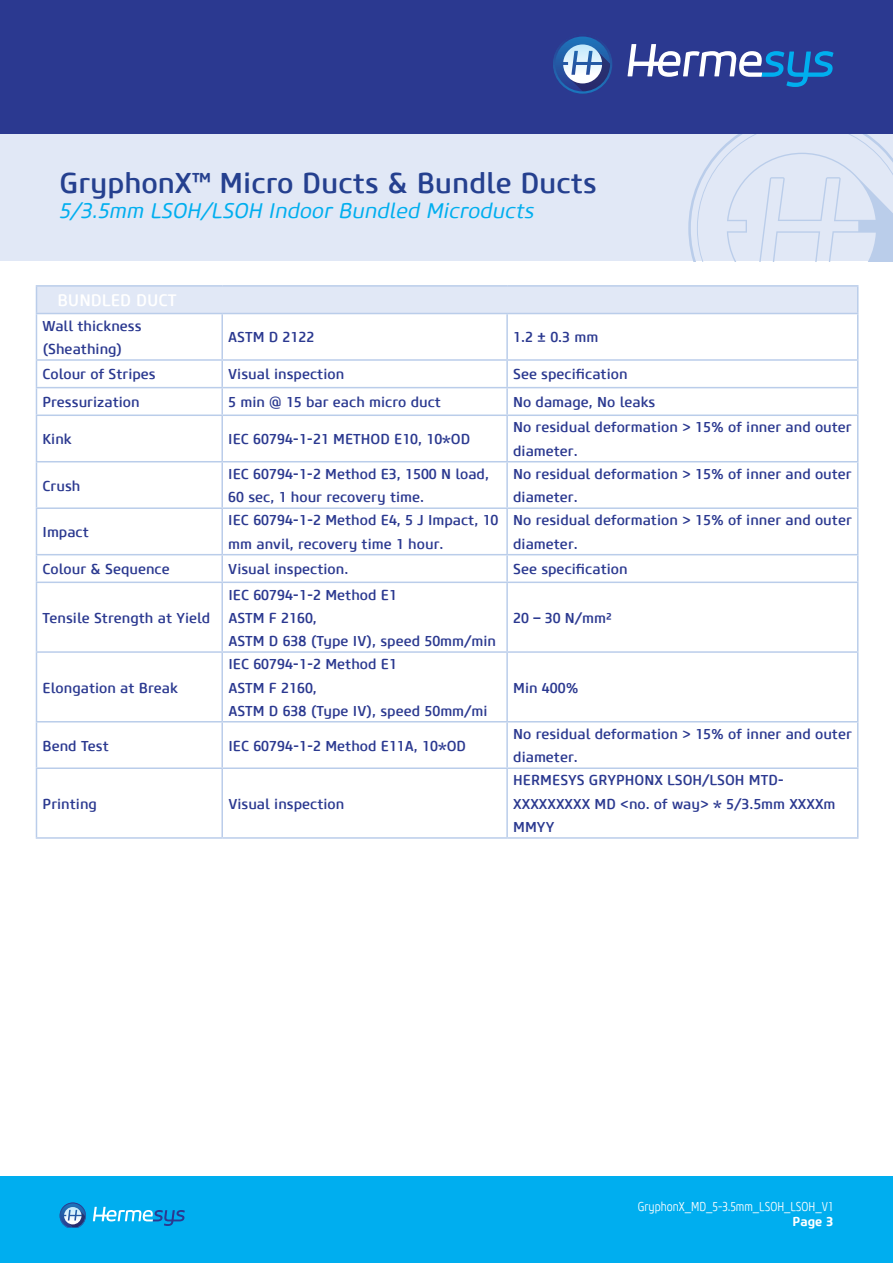
<style>
.page{position:relative;width:893px;height:1263px;background:#fff}
.page>*{position:absolute;margin:0;border:0;box-sizing:border-box;transform-origin:0 0}
.t1{font:500 28.5px "Core Sans M55";color:#25408f}
.t2{font:italic 21px "Core Sans M45";color:#00aeef}
.t3{font:500 16.5px "Core Sans M55";color:#fff}
.t4{font:500 14.25px/23.2px "Core Sans M55";color:#2b3990}
.t5{font:300 12.75px "Core Sans M37 Cn";color:#fff}
.t6{font:700 12.75px "Core Sans M65";color:#fff}
</style>
<div class="page">
<div style="left:0;top:123px;width:893px;height:138px;background:#e1e8f6"></div>
<div style="left:0;top:1177px;width:893px;height:86px;background:#00aeef"></div>
<svg style="left:93px;top:1207px;width:92px;height:19px"></svg>
<svg style="left:60px;top:1202px;width:26px;height:25px"></svg>
<svg style="left:688px;top:134px;width:205px;height:127px"></svg>
<div style="left:0;top:0;width:893px;height:134px;background:#2b3990"></div>
<svg style="left:628px;top:44px;width:205px;height:43px"></svg>
<svg style="left:553px;top:36px;width:59px;height:58px"></svg>
<div style="left:36px;top:286px;width:822px;height:27px;background:#e1e8f6"></div>
<hr style="left:36px;top:285px;width:186px;height:2px;background:#bacdea">
<svg style="left:36px;top:287px;width:1px;height:26px"></svg>
<hr style="left:222px;top:285px;width:285px;height:2px;background:#bacdea">
<hr style="left:507px;top:285px;width:351px;height:2px;background:#bacdea">
<svg style="left:857px;top:287px;width:1px;height:26px"></svg>
<hr style="left:36px;top:313px;width:186px;height:1px;background:#bacdea">
<hr style="left:36px;top:314px;width:1px;height:45px;background:#bacdea">
<hr style="left:222px;top:313px;width:285px;height:1px;background:#bacdea">
<hr style="left:221px;top:314px;width:2px;height:45px;background:#bacdea">
<hr style="left:507px;top:313px;width:351px;height:1px;background:#bacdea">
<hr style="left:506px;top:314px;width:2px;height:45px;background:#bacdea">
<hr style="left:857px;top:314px;width:1px;height:45px;background:#bacdea">
<hr style="left:36px;top:359px;width:186px;height:2px;background:#bacdea">
<hr style="left:222px;top:359px;width:285px;height:2px;background:#bacdea">
<hr style="left:221px;top:361px;width:2px;height:26px;background:#bacdea">
<hr style="left:507px;top:359px;width:351px;height:2px;background:#bacdea">
<hr style="left:506px;top:361px;width:2px;height:26px;background:#bacdea">
<hr style="left:36px;top:387px;width:186px;height:1px;background:#bacdea">
<svg style="left:36px;top:361px;width:1px;height:53px"></svg>
<hr style="left:222px;top:387px;width:285px;height:1px;background:#bacdea">
<hr style="left:221px;top:388px;width:2px;height:26px;background:#bacdea">
<hr style="left:507px;top:387px;width:351px;height:1px;background:#bacdea">
<hr style="left:506px;top:388px;width:2px;height:26px;background:#bacdea">
<svg style="left:857px;top:361px;width:1px;height:53px"></svg>
<hr style="left:36px;top:414px;width:186px;height:2px;background:#bacdea">
<hr style="left:36px;top:416px;width:1px;height:45px;background:#bacdea">
<hr style="left:222px;top:414px;width:285px;height:2px;background:#bacdea">
<hr style="left:221px;top:416px;width:2px;height:45px;background:#bacdea">
<hr style="left:507px;top:414px;width:351px;height:2px;background:#bacdea">
<hr style="left:506px;top:416px;width:2px;height:45px;background:#bacdea">
<hr style="left:857px;top:416px;width:1px;height:45px;background:#bacdea">
<hr style="left:36px;top:461px;width:186px;height:1px;background:#bacdea">
<hr style="left:36px;top:462px;width:1px;height:45px;background:#bacdea">
<hr style="left:222px;top:461px;width:285px;height:1px;background:#bacdea">
<hr style="left:221px;top:462px;width:2px;height:45px;background:#bacdea">
<hr style="left:507px;top:461px;width:351px;height:1px;background:#bacdea">
<hr style="left:506px;top:462px;width:2px;height:45px;background:#bacdea">
<hr style="left:857px;top:462px;width:1px;height:45px;background:#bacdea">
<hr style="left:36px;top:507px;width:186px;height:2px;background:#bacdea">
<hr style="left:36px;top:509px;width:1px;height:45px;background:#bacdea">
<hr style="left:222px;top:507px;width:285px;height:2px;background:#bacdea">
<hr style="left:221px;top:509px;width:2px;height:45px;background:#bacdea">
<hr style="left:507px;top:507px;width:351px;height:2px;background:#bacdea">
<hr style="left:506px;top:509px;width:2px;height:45px;background:#bacdea">
<hr style="left:857px;top:509px;width:1px;height:45px;background:#bacdea">
<hr style="left:36px;top:554px;width:186px;height:1px;background:#bacdea">
<svg style="left:36px;top:555px;width:1px;height:27px"></svg>
<hr style="left:222px;top:554px;width:285px;height:1px;background:#bacdea">
<hr style="left:221px;top:555px;width:2px;height:27px;background:#bacdea">
<hr style="left:507px;top:554px;width:351px;height:1px;background:#bacdea">
<hr style="left:506px;top:555px;width:2px;height:27px;background:#bacdea">
<svg style="left:857px;top:555px;width:1px;height:27px"></svg>
<hr style="left:36px;top:582px;width:186px;height:1px;background:#bacdea">
<hr style="left:36px;top:583px;width:1px;height:68px;background:#bacdea">
<hr style="left:222px;top:582px;width:285px;height:1px;background:#bacdea">
<hr style="left:221px;top:583px;width:2px;height:68px;background:#bacdea">
<hr style="left:507px;top:582px;width:351px;height:1px;background:#bacdea">
<hr style="left:506px;top:583px;width:2px;height:68px;background:#bacdea">
<hr style="left:857px;top:583px;width:1px;height:68px;background:#bacdea">
<hr style="left:36px;top:651px;width:186px;height:2px;background:#bacdea">
<hr style="left:36px;top:653px;width:1px;height:68px;background:#bacdea">
<hr style="left:222px;top:651px;width:285px;height:2px;background:#bacdea">
<hr style="left:221px;top:653px;width:2px;height:68px;background:#bacdea">
<hr style="left:507px;top:651px;width:351px;height:2px;background:#bacdea">
<hr style="left:506px;top:653px;width:2px;height:68px;background:#bacdea">
<hr style="left:857px;top:653px;width:1px;height:68px;background:#bacdea">
<hr style="left:36px;top:721px;width:186px;height:1px;background:#bacdea">
<hr style="left:36px;top:722px;width:1px;height:45px;background:#bacdea">
<hr style="left:222px;top:721px;width:285px;height:1px;background:#bacdea">
<hr style="left:221px;top:722px;width:2px;height:45px;background:#bacdea">
<hr style="left:507px;top:721px;width:351px;height:1px;background:#bacdea">
<hr style="left:506px;top:722px;width:2px;height:45px;background:#bacdea">
<hr style="left:857px;top:722px;width:1px;height:45px;background:#bacdea">
<hr style="left:36px;top:767px;width:186px;height:2px;background:#bacdea">
<hr style="left:36px;top:769px;width:1px;height:68px;background:#bacdea">
<hr style="left:222px;top:767px;width:285px;height:2px;background:#bacdea">
<hr style="left:221px;top:769px;width:2px;height:68px;background:#bacdea">
<hr style="left:507px;top:767px;width:351px;height:2px;background:#bacdea">
<hr style="left:506px;top:769px;width:2px;height:68px;background:#bacdea">
<hr style="left:857px;top:769px;width:1px;height:68px;background:#bacdea">
<hr style="left:36px;top:837px;width:186px;height:2px;background:#bacdea">
<hr style="left:222px;top:837px;width:285px;height:2px;background:#bacdea">
<hr style="left:507px;top:837px;width:351px;height:2px;background:#bacdea">
<h1 class="t1" style="left:60px;top:165px;width:539px">GryphonX™ Micro Ducts &amp; Bundle Ducts</h1>
<h2 class="t2" style="left:60px;top:198px;width:476px">5/3.5mm LSOH/LSOH Indoor Bundled Microducts</h2>
<p class="t3" style="left:57px;top:290px;width:121px">BUNDLED DUCT</p>
<p class="t4" style="left:42px;top:314px;width:101px">Wall thickness (Sheathing)</p>
<p class="t4" style="left:228px;top:326px;width:88px">ASTM D 2122</p>
<p class="t4" style="left:513px;top:326px;width:87px">1.2 ± 0.3 mm</p>
<p class="t4" style="left:42px;top:363px;width:115px">Colour of Stripes</p>
<p class="t4" style="left:228px;top:363px;width:118px">Visual inspection</p>
<p class="t4" style="left:513px;top:363px;width:116px">See specification</p>
<p class="t4" style="left:43px;top:391px;width:99px">Pressurization</p>
<p class="t4" style="left:228px;top:391px;width:214px">5 min @ 15 bar each micro duct</p>
<p class="t4" style="left:513px;top:391px;width:144px">No damage, No leaks</p>
<p class="t4" style="left:43px;top:428px;width:31px">Kink</p>
<p class="t4" style="left:228px;top:428px;width:244px">IEC 60794-1-21 METHOD E10, 10*OD</p>
<p class="t4" style="left:513px;top:416px;width:340px">No residual deformation &gt; 15% of inner and outer diameter.</p>
<p class="t4" style="left:43px;top:474px;width:39px">Crush</p>
<p class="t4" style="left:228px;top:463px;width:262px">IEC 60794-1-2 Method E3, 1500 N load,<br>60 sec, 1 hour recovery time.</p>
<p class="t4" style="left:513px;top:463px;width:340px">No residual deformation &gt; 15% of inner and outer diameter.</p>
<p class="t4" style="left:43px;top:521px;width:48px">Impact</p>
<p class="t4" style="left:228px;top:509px;width:272px">IEC 60794-1-2 Method E4, 5 J Impact, 10 mm anvil, recovery time 1 hour.</p>
<p class="t4" style="left:513px;top:509px;width:340px">No residual deformation &gt; 15% of inner and outer diameter.</p>
<p class="t4" style="left:43px;top:558px;width:129px">Colour &amp; Sequence</p>
<p class="t4" style="left:228px;top:558px;width:121px">Visual inspection.</p>
<p class="t4" style="left:513px;top:558px;width:116px">See specification</p>
<p class="t4" style="left:43px;top:606px;width:169px">Tensile Strength at Yield</p>
<p class="t4" style="left:228px;top:583px;width:269px">IEC 60794-1-2 Method E1<br>ASTM F 2160,<br>ASTM D 638 (Type IV), speed 50mm/min</p>
<p class="t4" style="left:513px;top:606px;width:100px">20 – 30 N/mm²</p>
<p class="t4" style="left:43px;top:676px;width:137px">Elongation at Break</p>
<p class="t4" style="left:228px;top:653px;width:261px">IEC 60794-1-2 Method E1<br>ASTM F 2160,<br>ASTM D 638 (Type IV), speed 50mm/mi</p>
<p class="t4" style="left:513px;top:676px;width:67px">Min 400%</p>
<p class="t4" style="left:43px;top:734px;width:68px">Bend Test</p>
<p class="t4" style="left:228px;top:734px;width:239px">IEC 60794-1-2 Method E11A, 10*OD</p>
<p class="t4" style="left:513px;top:723px;width:340px">No residual deformation &gt; 15% of inner and outer diameter.</p>
<p class="t4" style="left:43px;top:792px;width:56px">Printing</p>
<p class="t4" style="left:228px;top:792px;width:118px">Visual inspection</p>
<p class="t4" style="left:513px;top:769px;width:324px">HERMESYS GRYPHONX LSOH/LSOH MTD-<br>XXXXXXXXX MD &lt;no. of way&gt; * 5/3.5mm XXXXm<br>MMYY</p>
<p class="t5" style="left:638px;top:1199px;width:197px">GryphonX_MD_5-3.5mm_LSOH_LSOH_V1</p>
<p class="t6" style="left:792px;top:1214px;width:42px">Page 3</p>
</div>
